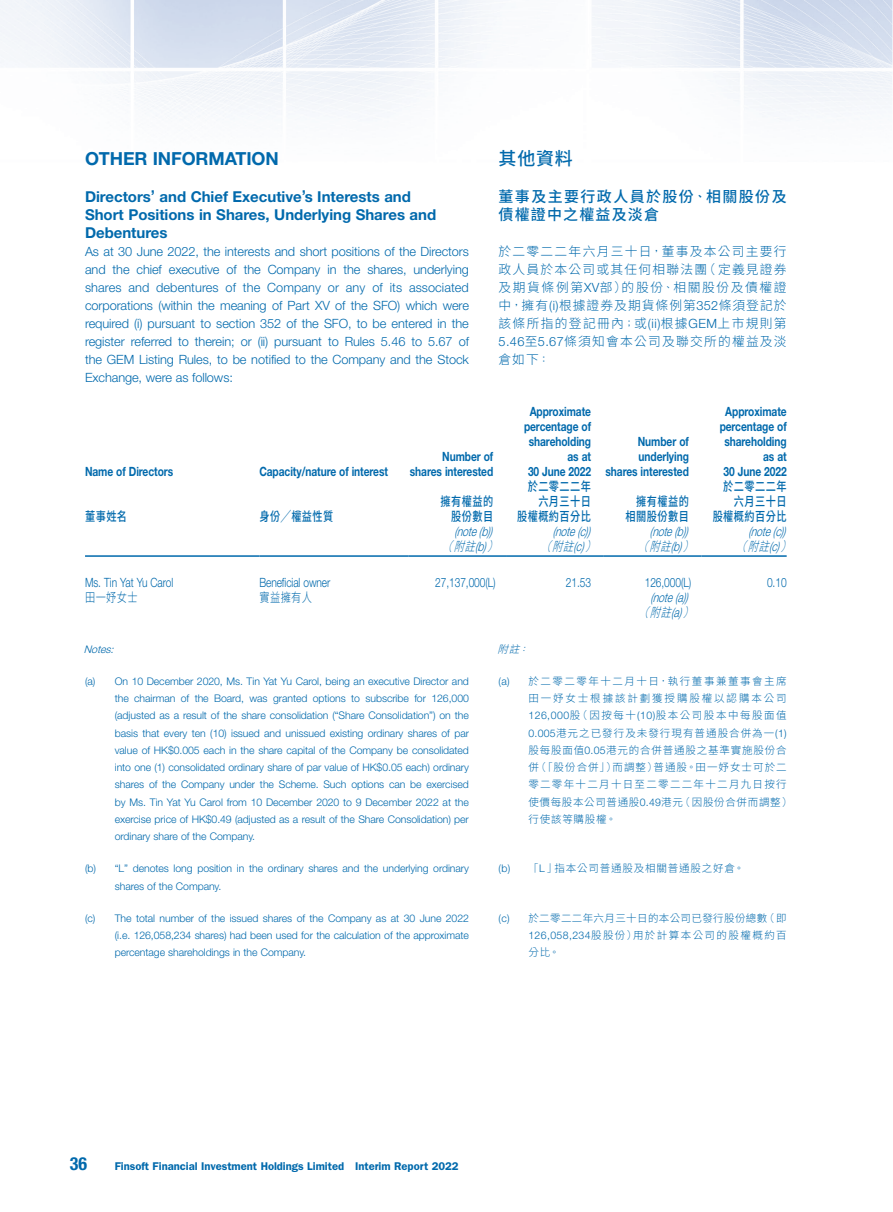
<style>
.page{position:relative;width:893px;height:1212px;background:#fff}
.page>*{position:absolute;margin:0;border:0;box-sizing:border-box;transform-origin:0 0}
.t1{font:700 18px "Helvetica Neue LT Std";letter-spacing:-.005em;color:#0169ac}
.t2{font:500 18px "Noto Sans CJ Ktc";color:#0169ac}
.t3{font:700 condensed 18px "Helvetica Neue LT Std";color:#0169ac}
.t4{font:700 15px/18px "Helvetica Neue LT Std";color:#0169ac}
.t5{font:500 15px/18px "Noto Sans CJ Ktc";letter-spacing:.095em;color:#0169ac}
.t6{font:300 12.75px/18px "Helvetica Neue LT Std";letter-spacing:-.005em;color:#0169ac;text-align:justify}
.t7{font:700 12.75px/15px "Helvetica Neue LT Std";letter-spacing:-.005em;color:#0169ac;text-align:right;scale:.8 1}
.t8{font:300 12.75px/18px "Noto Sans CJ Ktc";letter-spacing:.095em;color:#0169ac;text-align:justify}
.t9{font:italic 300 12.75px/15px "Helvetica Neue LT Std";color:#0169ac;text-align:center;scale:.8 1}
.t10{font:500 12.75px/15px "Noto Sans CJ Ktc";letter-spacing:.045em;color:#0169ac;text-align:right;scale:.8 1}
.t11{font:300 12.75px "Helvetica Neue LT Std";letter-spacing:-.005em;color:#0169ac;scale:.8 1}
.t12{font:300 12.75px "Noto Sans CJ Ktc";letter-spacing:.095em;color:#0169ac;scale:.8 1}
.t13{font:600 11.25px "ITC Franklin Gothic Std";letter-spacing:-.005em;color:#0169ac}
.t14{font:300 10.5px/17.2px "Helvetica Neue LT Std";letter-spacing:-.005em;color:#0169ac;text-align:justify}
.t15{font:300 10.5px/17.2px "Noto Sans CJ Ktc";letter-spacing:.1em;color:#0169ac}
.t16{font:300 10.5px "Noto Sans CJ Ktc";letter-spacing:.08em;color:#0169ac}
.t17{font:italic 300 10.5px "Helvetica Neue LT Std";color:#0169ac}
.t18{font:italic 300 10.5px "Noto Sans CJ Ktc";color:#0169ac}
.s1{font-family:"M Hei HK";font-weight:700}
.s2{font-family:"M Hei HK"}
.s3{font-family:"Helvetica Neue LT Std"}
.s4{font-family:"Noto Sans CJ Ktc"}
</style>
<div class="page">
<img style="left:0;top:0;width:893px;height:120px">
<hr style="left:85px;top:555px;width:174px;height:2px;background:#0169ac">
<hr style="left:259px;top:555px;width:149px;height:2px;background:#0169ac">
<hr style="left:408px;top:555px;width:98px;height:2px;background:#0169ac">
<hr style="left:506px;top:555px;width:98px;height:2px;background:#0169ac">
<hr style="left:604px;top:555px;width:98px;height:2px;background:#0169ac">
<hr style="left:702px;top:555px;width:85px;height:2px;background:#0169ac">
<h1 class="t1" style="left:85px;top:147px;width:195px">OTHER INFORMATION</h1>
<h2 class="t4" style="left:85px;top:187px;width:353px">Directors’ and Chief Executive’s Interests and<br>Short Positions in Shares, Underlying Shares and<br>Debentures</h2>
<p class="t6" style="left:85px;top:242px;width:385px">As at 30 June 2022, the interests and short positions of the Directors and the chief executive of the Company in the shares, underlying shares and debentures of the Company or any of its associated corporations (within the meaning of Part XV of the SFO) which were required (i) pursuant to section 352 of the SFO, to be entered in the register referred to therein; or (ii) pursuant to Rules 5.46 to 5.67 of the GEM Listing Rules, to be notified to the Company and the Stock Exchange, were as follows:</p>
<h1 class="t2" style="left:499px;top:148px;width:76px">其他資料</h1>
<h2 class="t5" style="left:499px;top:188px;width:290px">董事及主要行政人員於股份<span class="s1">、</span>相關股份及債權證中之權益及淡倉</h2>
<p class="t8" style="left:499px;top:242px;width:290px">於二零二二年六月三十日<span class="s2">，</span>董事及本公司主要行政人員於本公司或其任何相聯法團<span class="s2">（</span>定義見證券及期貨條例第<span class="s3">XV</span>部<span class="s2">）</span>的股份<span class="s2">、</span>相關股份及債權證中<span class="s2">，</span>擁有<span class="s3">(i)</span>根據證券及期貨條例第<span class="s3">352</span>條須登記於該條所指的登記冊內<span class="s2">；</span>或<span class="s3">(ii)</span>根據<span class="s3">GEM</span>上市規則第<span class="s3">5.46</span>至<span class="s3">5.67</span>條須知會本公司及聯交所的權益及淡倉如下<span class="s2">：</span></p>
<p class="t7" style="left:85px;top:464px;width:112px">Name of Directors</p>
<p class="t7" style="left:259px;top:464px;width:162px">Capacity/nature of interest</p>
<p class="t10" style="left:85px;top:509px;width:54px">董事姓名</p>
<p class="t10" style="left:259px;top:509px;width:94px">身份╱權益性質</p>
<p class="t11" style="left:85px;top:575px;width:112px">Ms. Tin Yat Yu Carol</p>
<p class="t12" style="left:85px;top:590px;width:67px">田一妤女士</p>
<p class="t11" style="left:259px;top:575px;width:90px">Beneficial owner</p>
<p class="t12" style="left:259px;top:590px;width:67px">實益擁有人</p>
<p class="t7" style="left:410px;top:449px;width:106px">Number of shares interested</p>
<p class="t10" style="left:441px;top:494px;width:67px">擁有權益的股份數目</p>
<p class="t7" style="left:524px;top:404px;width:85px">Approximate percentage of shareholding as at<br>30 June 2022</p>
<p class="t10" style="left:517px;top:479px;width:94px">於二零二二年六月三十日<br>股權概約百分比</p>
<p class="t7" style="left:605px;top:434px;width:106px">Number of underlying shares interested</p>
<p class="t10" style="left:625px;top:494px;width:81px">擁有權益的相關股份數目</p>
<p class="t7" style="left:720px;top:404px;width:85px">Approximate percentage of shareholding as at<br>30 June 2022</p>
<p class="t10" style="left:713px;top:479px;width:94px">於二零二二年六月三十日<br>股權概約百分比</p>
<p class="t9" style="left:454px;top:524px;width:49px">(note(b))</p>
<p class="t9" style="left:553px;top:524px;width:48px">(note(c))</p>
<p class="t9" style="left:650px;top:524px;width:49px">(note(b))</p>
<p class="t9" style="left:748px;top:524px;width:48px">(note(c))</p>
<p class="t9" style="left:443px;top:539px;width:74px"><span class="s2">（</span><span class="s4">附註</span>(b) <span class="s2">）</span></p>
<p class="t9" style="left:541px;top:539px;width:73px"><span class="s2">（</span><span class="s4">附註</span>(c) <span class="s2">）</span></p>
<p class="t9" style="left:638px;top:539px;width:74px"><span class="s2">（</span><span class="s4">附註</span>(b) <span class="s2">）</span></p>
<p class="t9" style="left:737px;top:539px;width:73px"><span class="s2">（</span><span class="s4">附註</span>(c) <span class="s2">）</span></p>
<p class="t11" style="left:435px;top:575px;width:77px">27,137,000(L)</p>
<p class="t11" style="left:566px;top:575px;width:33px">21.53</p>
<p class="t11" style="left:645px;top:575px;width:60px">126,000(L)</p>
<p class="t9" style="left:639px;top:590px;width:73px">(note(a))<br><span class="s2">（</span><span class="s4">附註</span>(a) <span class="s2">）</span></p>
<p class="t11" style="left:767px;top:575px;width:26px">0.10</p>
<p class="t17" style="left:84px;top:642px;width:34px">Notes:</p>
<p class="t14" style="left:115px;top:672px;width:356px;text-indent:-30px">(a) On 10 December 2020, Ms. Tin Yat Yu Carol, being an executive Director and the chairman of the Board, was granted options to subscribe for 126,000 (adjusted as a result of the share consolidation (“Share Consolidation”) on the basis that every ten (10) issued and unissued existing ordinary shares of par value of HK$0.005 each in the share capital of the Company be consolidated into one (1) consolidated ordinary share of par value of HK$0.05 each) ordinary shares of the Company under the Scheme. Such options can be exercised by Ms. Tin Yat Yu Carol from 10 December 2020 to 9 December 2022 at the exercise price of HK$0.49 (adjusted as a result of the Share Consolidation) per ordinary share of the Company.</p>
<p class="t14" style="left:115px;top:860px;width:356px;text-indent:-30px">(b) “L” denotes long position in the ordinary shares and the underlying ordinary shares of the Company.</p>
<p class="t14" style="left:115px;top:909px;width:356px;text-indent:-30px">(c) The total number of the issued shares of the Company as at 30 June 2022 (i.e. 126,058,234 shares) had been used for the calculation of the approximate percentage shareholdings in the Company.</p>
<p class="t18" style="left:497px;top:643px;width:36px">附註<span class="s2">：</span></p>
<p class="t15" style="left:528px;top:672px;width:265px;text-indent:-30px"><span class="s3">(a)</span> 於二零二零年十二月十日<span class="s2">，</span>執行董事兼董事會主席田一妤女士根據該計劃獲授購股權以認購本公司<br><span class="s3">126,000</span>股<span class="s2">（</span>因按每十<span class="s3">(10)</span>股本公司股本中每股面值<br><span class="s3">0.005</span>港元之已發行及未發行現有普通股合併為一<span class="s3">(1)</span>股每股面值<span class="s3">0.05</span>港元的合併普通股之基準實施股份合併<span class="s2">（「</span>股份合併<span class="s2">」）</span>而調整<span class="s2">）</span>普通股<span class="s2">。</span>田一妤女士可於二零二零年十二月十日至二零二二年十二月九日按行使價每股本公司普通股<span class="s3">0.49</span>港元<span class="s2">（</span>因股份合併而調整<span class="s2">）</span>行使該等購股權<span class="s2">。</span></p>
<p class="t16" style="left:499px;top:862px;width:247px"><span class="s3">(b)</span> <span class="s2">「</span><span class="s3">L</span><span class="s2">」</span>指本公司普通股及相關普通股之好倉<span class="s2">。</span></p>
<p class="t15" style="left:528px;top:909px;width:260px;text-align:justify;text-indent:-30px"><span class="s3">(c)</span> 於二零二二年六月三十日的本公司已發行股份總數<span class="s2">（</span>即<span class="s3">126,058,234</span>股股份<span class="s2">）</span>用於計算本公司的股權概約百分比<span class="s2">。</span></p>
<h1 class="t3" style="left:70px;top:1153px;width:19px">36</h1>
<p class="t13" style="left:115px;top:1160px;width:346px">Finsoft Financial Investment Holdings Limited Interim Report 2022</p>
</div>
